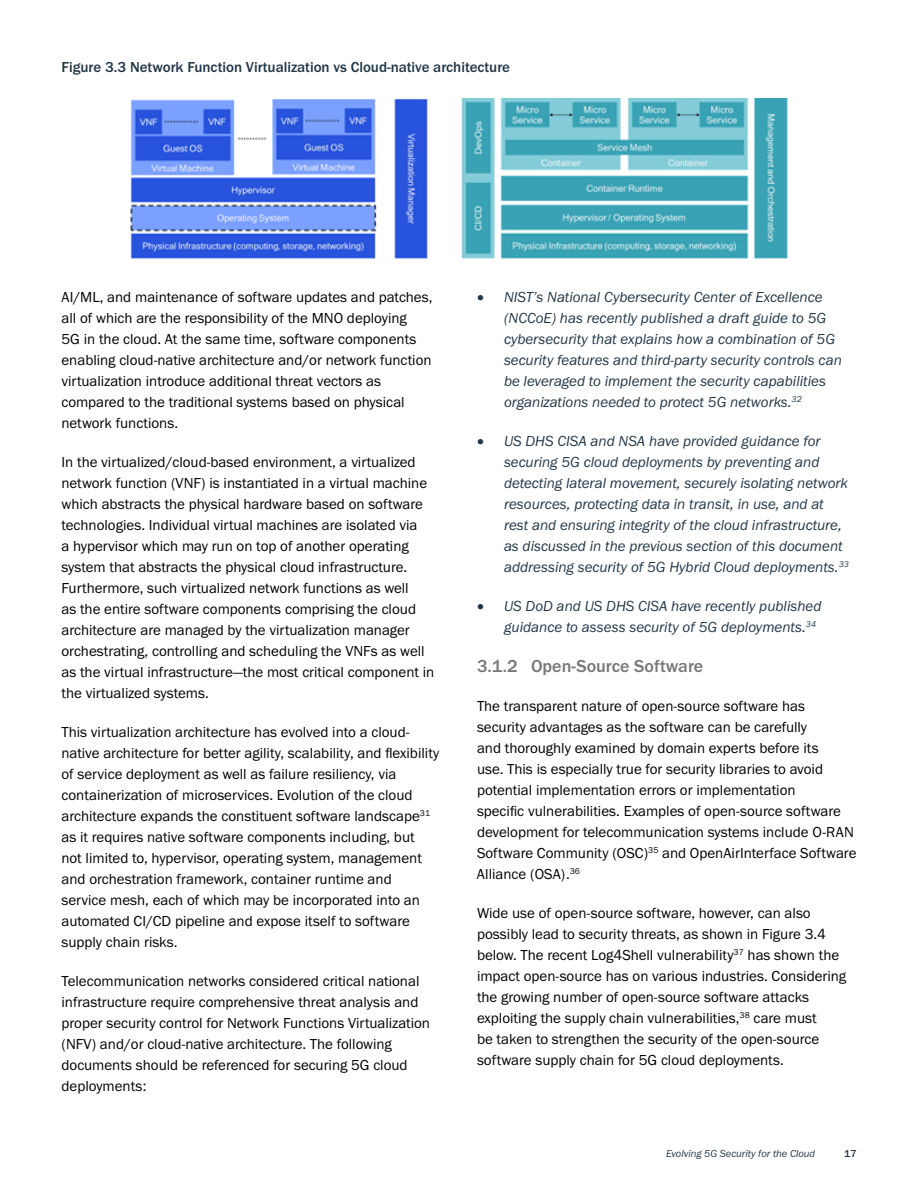
<style>
.page{position:relative;width:918px;height:1188px;background:#fff}
.page>*{position:absolute;margin:0;border:0;box-sizing:border-box;transform-origin:0 0}
.t1{font:500 18px "Franklin Gothic URW";color:#777}
.t2{font:15px/21px "Franklin Gothic URW Boo";color:#000}
.t3{font:15px/21px "Franklin Gothic URW Boo Ita";color:#223646}
.t4{font:500 15px "Franklin Gothic URW";color:#223646}
.t5{font:10.5px "Franklin Gothic URW Boo Ita";color:#223646}
.t6{font:500 10.5px "Franklin Gothic URW";color:#223646}
</style>
<div class="page">
<img style="left:130px;top:99px;width:658px;height:160px">
<p class="t4" style="left:62px;top:57px;width:450px">Figure 3.3 Network Function Virtualization vs Cloud-native architecture</p>
<p class="t2" style="left:62px;top:286px;width:373px">AI/ML, and maintenance of software updates and patches, all of which are the responsibility of the MNO deploying<br>5G in the cloud. At the same time, software components enabling cloud-native architecture and/or network function virtualization introduce additional threat vectors as compared to the traditional systems based on physical network functions.</p>
<p class="t2" style="left:62px;top:451px;width:374px">In the virtualized/cloud-based environment, a virtualized network function (VNF) is instantiated in a virtual machine which abstracts the physical hardware based on software technologies. Individual virtual machines are isolated via<br>a hypervisor which may run on top of another operating system that abstracts the physical cloud infrastructure.<br>Furthermore, such virtualized network functions as well<br>as the entire software components comprising the cloud architecture are managed by the virtualization manager orchestrating, controlling and scheduling the VNFs as well as the virtual infrastructure—the most critical component in the virtualized systems.</p>
<p class="t2" style="left:62px;top:721px;width:379px">This virtualization architecture has evolved into a cloud&shy;native architecture for better agility, scalability, and flexibility of service deployment as well as failure resiliency, via containerization of microservices. Evolution of the cloud architecture expands the constituent software landscape<sup>31 </sup>as it requires native software components including, but<br>not limited to, hypervisor, operating system, management and orchestration framework, container runtime and service mesh, each of which may be incorporated into an automated CI/CD pipeline and expose itself to software supply chain risks.</p>
<p class="t2" style="left:62px;top:970px;width:370px">Telecommunication networks considered critical national infrastructure require comprehensive threat analysis and proper security control for Network Functions Virtualization (NFV) and/or cloud-native architecture. The following documents should be referenced for securing 5G cloud deployments:</p>
<p class="t3" style="left:504px;top:286px;width:340px;text-indent:-27px">• NIST’s National Cybersecurity Center of Excellence (NCCoE) has recently published a draft guide to 5G cybersecurity that explains how a combination of 5G security features and third-party security controls can be leveraged to implement the security capabilities organizations needed to protect 5G networks.<sup>32</sup></p>
<p class="t3" style="left:504px;top:430px;width:346px;text-indent:-27px">• US DHS CISA and NSA have provided guidance for securing 5G cloud deployments by preventing and detecting lateral movement, securely isolating network resources, protecting data in transit, in use, and at rest and ensuring integrity of the cloud infrastructure, as discussed in the previous section of this document addressing security of 5G Hybrid Cloud deployments.<sup>33</sup></p>
<p class="t3" style="left:504px;top:595px;width:319px;text-indent:-27px">• US DoD and US DHS CISA have recently published guidance to assess security of 5G deployments.<sup>34</sup></p>
<p class="t1" style="left:477px;top:655px;width:228px">3.1.2 Open-Source Software</p>
<p class="t2" style="left:477px;top:695px;width:381px">The transparent nature of open-source software has security advantages as the software can be carefully<br>and thoroughly examined by domain experts before its<br>use. This is especially true for security libraries to avoid potential implementation errors or implementation<br>specific vulnerabilities. Examples of open-source software development for telecommunication systems include O-RAN Software Community (OSC)<sup>35</sup> and OpenAirInterface Software Alliance (OSA).<sup>36</sup></p>
<p class="t2" style="left:477px;top:902px;width:371px">Wide use of open-source software, however, can also possibly lead to security threats, as shown in Figure 3.4 below. The recent Log4Shell vulnerability<sup>37</sup> has shown the impact open-source has on various industries. Considering the growing number of open-source software attacks exploiting the supply chain vulnerabilities,<sup>38</sup> care must<br>be taken to strengthen the security of the open-source software supply chain for 5G cloud deployments.</p>
<p class="t5" style="left:666px;top:1147px;width:151px">Evolving 5G Security for the Cloud</p>
<p class="t6" style="left:844px;top:1147px;width:14px">17</p>
</div>
